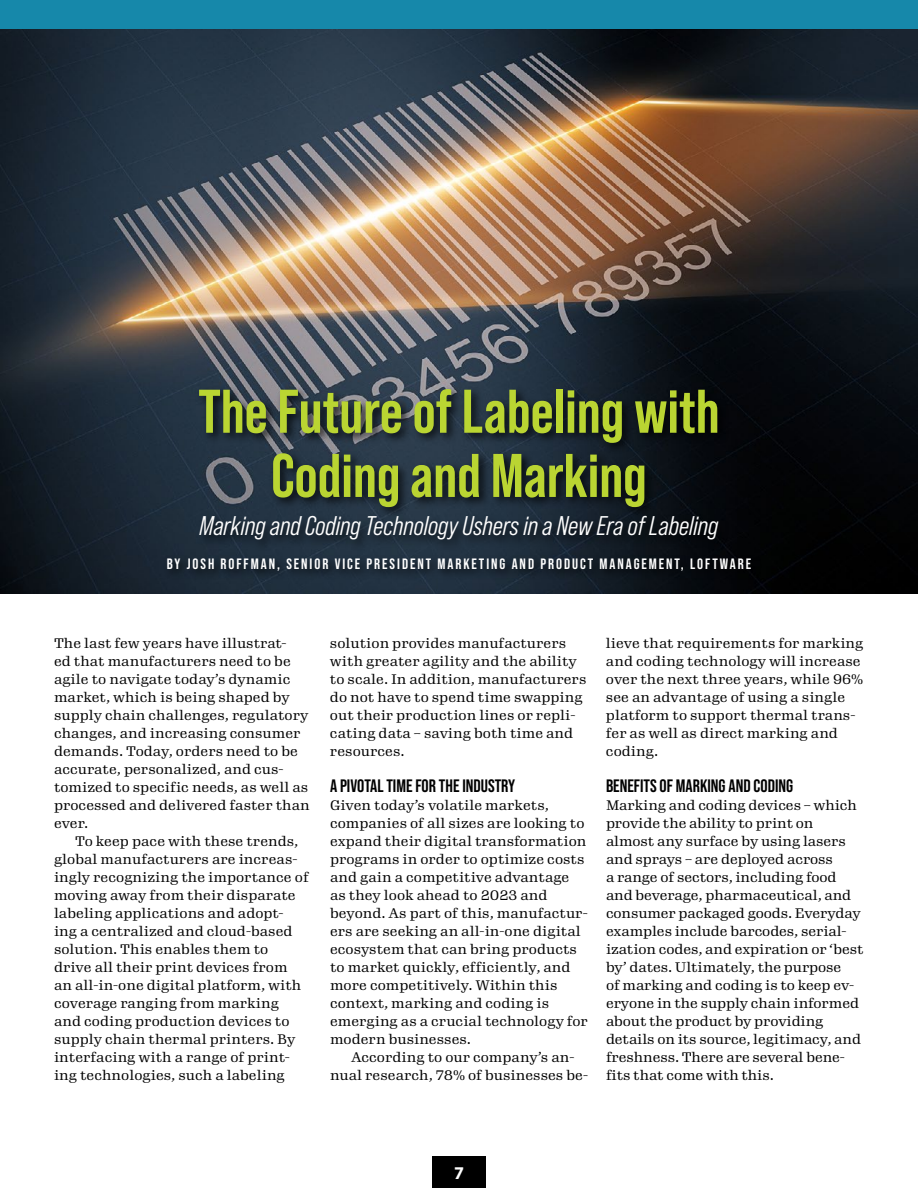
<style>
.page{position:relative;width:918px;height:1188px;background:#fff}
.page>*{position:absolute;margin:0;border:0;box-sizing:border-box;transform-origin:0 0}
.t1{font:700 61.5px/64.2px "Bebas Neue Pro";color:#bad532;text-align:center}
.t2{font:italic 27px "Bebas Neue Pro Middle";color:#fff}
.t3{font:700 18px "Bebas Neue Pro";color:#000}
.t4{font:700 18px "Myriad Pro";color:#fff}
.t5{font:700 15px "Bebas Neue Pro";letter-spacing:.13em;color:#fff}
.t6{font:13.5px/18px "Gimlet Text";color:#000}
</style>
<div class="page">
<img style="left:0;top:28px;width:918px;height:566px">
<div style="left:432px;top:1156px;width:54px;height:32px;background:#000"></div>
<div style="left:0;top:0;width:918px;height:28px;background:#1688aa"></div>
<div style="left:164px;top:385px;width:599px;height:197px;background:#000;opacity:.75"></div>
<h1 class="t1" style="left:198px;top:379px;width:523px">The Future of Labeling with<br>Coding and Marking</h1>
<h2 class="t2" style="left:200px;top:511px;width:520px">Marking and Coding Technology Ushers in a New Era of Labeling</h2>
<p class="t5" style="left:167px;top:555px;width:586px">BY JOSH ROFFMAN, SENIOR VICE PRESIDENT MARKETING AND PRODUCT MANAGEMENT, LOFTWARE</p>
<p class="t6" style="left:54px;top:633px;width:257px">The last few years have illustrat-<br>ed that manufacturers need to be agile to navigate today’s dynamic market, which is being shaped by supply chain challenges, regulatory changes, and increasing consumer demands. Today, orders need to be accurate, personalized, and cus&shy;tomized to specific needs, as well as processed and delivered faster than ever.</p>
<p class="t6" style="left:54px;top:831px;width:256px;text-indent:21px">To keep pace with these trends, global manufacturers are increas&shy;ingly recognizing the importance of moving away from their disparate labeling applications and adopt&shy;ing a centralized and cloud-based solution. This enables them to drive all their print devices from an all-in-one digital platform, with coverage ranging from marking and coding production devices to supply chain thermal printers. By interfacing with a range of print&shy;ing technologies, such a labeling</p>
<p class="t6" style="left:330px;top:633px;width:258px">solution provides manufacturers with greater agility and the ability to scale. In addition, manufacturers do not have to spend time swapping out their production lines or repli&shy;cating data – saving both time and resources.</p>
<h3 class="t3" style="left:330px;top:775px;width:187px">A PIVOTAL TIME FOR THE INDUSTRY</h3>
<p class="t6" style="left:330px;top:795px;width:260px">Given today’s volatile markets, companies of all sizes are looking to expand their digital transformation programs in order to optimize costs and gain a competitive advantage as they look ahead to 2023 and beyond. As part of this, manufactur&shy;ers are seeking an all-in-one digital ecosystem that can bring products to market quickly, efficiently, and more competitively. Within this context, marking and coding is emerging as a crucial technology for modern businesses.</p>
<p class="t6" style="left:330px;top:1047px;width:260px;text-align:center">According to our company’s an&shy;nual research, 78% of businesses be-</p>
<p class="t6" style="left:606px;top:633px;width:259px">lieve that requirements for marking and coding technology will increase over the next three years, while 96% see an advantage of using a single platform to support thermal trans&shy;fer as well as direct marking and coding.</p>
<h3 class="t3" style="left:606px;top:775px;width:189px">BENEFITS OF MARKING AND CODING</h3>
<p class="t6" style="left:606px;top:795px;width:259px">Marking and coding devices – which provide the ability to print on almost any surface by using lasers and sprays – are deployed across<br>a range of sectors, including food and beverage, pharmaceutical, and consumer packaged goods. Everyday examples include barcodes, serial&shy;ization codes, and expiration or ‘best by’ dates. Ultimately, the purpose<br>of marking and coding is to keep ev&shy;eryone in the supply chain informed about the product by providing details on its source, legitimacy, and freshness. There are several bene&shy;fits that come with this.</p>
<h3 class="t4" style="left:454px;top:1162px;width:11px">7</h3>
</div>
